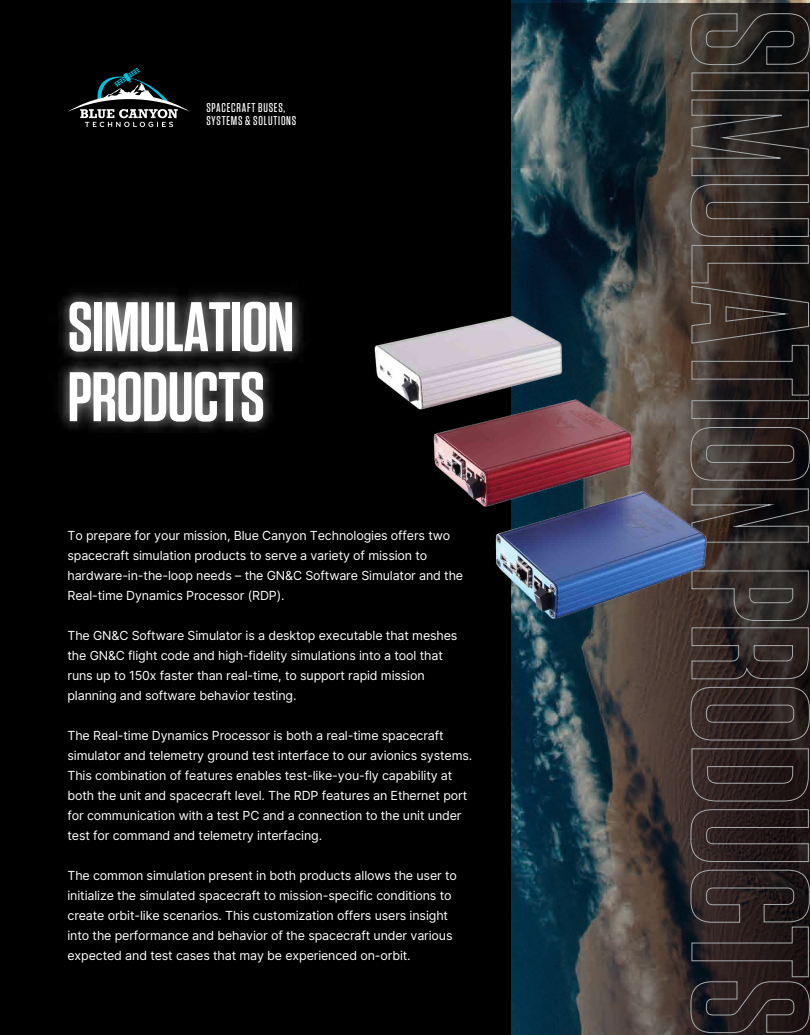
<style>
.page{position:relative;width:810px;height:1035px;background:#000}
.page>*{position:absolute;margin:0;border:0;box-sizing:border-box;transform-origin:0 0}
.t1{font:600 70px/70px "Tungsten";letter-spacing:-.01em;color:#fff}
.t2{font:500 12.75px/13.5px "Tungsten";letter-spacing:.06em;color:#fff}
.t3{font:12.5px/20px "Inter";letter-spacing:-.01em;color:#fff}
</style>
<div class="page">
<svg style="left:512px;top:3px;width:298px;height:1032px;background:#313c40"></svg>
<img style="left:58px;top:292px;width:245px;height:68px">
<img style="left:58px;top:342px;width:226px;height:91px">
<svg style="left:68px;top:68px;width:122px;height:59px"></svg>
<svg style="left:691px;top:13px;width:119px;height:52px"></svg>
<div style="left:692px;top:73px;width:116px;height:18px;border:1px solid #a7aaac"></div>
<svg style="left:692px;top:100px;width:117px;height:76px;background:#322f2c"></svg>
<svg style="left:691px;top:184px;width:118px;height:53px;background:#3a322d"></svg>
<svg style="left:692px;top:245px;width:117px;height:150px"></svg>
<div style="left:692px;top:401px;width:116px;height:18px;border:1px solid #a7aaac"></div>
<svg style="left:741px;top:427px;width:69px;height:54px;background:#2a2321"></svg>
<svg style="left:741px;top:489px;width:68px;height:54px"></svg>
<svg style="left:741px;top:571px;width:68px;height:50px;background:#383432"></svg>
<svg style="left:692px;top:628px;width:117px;height:51px;background:#382e2c"></svg>
<svg style="left:691px;top:687px;width:119px;height:53px;background:#362b2a"></svg>
<svg style="left:692px;top:749px;width:117px;height:52px;background:#302525"></svg>
<svg style="left:691px;top:809px;width:118px;height:53px;background:#312727"></svg>
<svg style="left:691px;top:870px;width:119px;height:163px;background:#2d2425"></svg>
<img style="left:374px;top:284px;width:367px;height:356px">
<p class="t2" style="left:206px;top:101px;width:91px">SPACECRAFT BUSES,<br>SYSTEMS &amp; SOLUTIONS</p>
<h1 class="t1" style="left:68px;top:293px;width:228px">SIMULATION<br>PRODUCTS</h1>
<p class="t3" style="left:68px;top:525px;width:397px">To prepare for your mission, Blue Canyon Technologies offers two spacecraft simulation products to serve a variety of mission to hardware-in-the-loop needs – the GN&amp;C Software Simulator and the Real-time Dynamics Processor (RDP).</p>
<p class="t3" style="left:68px;top:625px;width:392px">The GN&amp;C Software Simulator is a desktop executable that meshes the GN&amp;C flight code and high-fidelity simulations into a tool that runs up to 150x faster than real-time, to support rapid mission planning and software behavior testing.</p>
<p class="t3" style="left:68px;top:725px;width:406px">The Real-time Dynamics Processor is both a real-time spacecraft simulator and telemetry ground test interface to our avionics systems.<br>This combination of features enables test-like-you-fly capability at both the unit and spacecraft level. The RDP features an Ethernet port for communication with a test PC and a connection to the unit under test for command and telemetry interfacing.</p>
<p class="t3" style="left:68px;top:865px;width:391px">The common simulation present in both products allows the user to initialize the simulated spacecraft to mission-specific conditions to create orbit-like scenarios. This customization offers users insight into the performance and behavior of the spacecraft under various expected and test cases that may be experienced on-orbit.</p>
</div>
